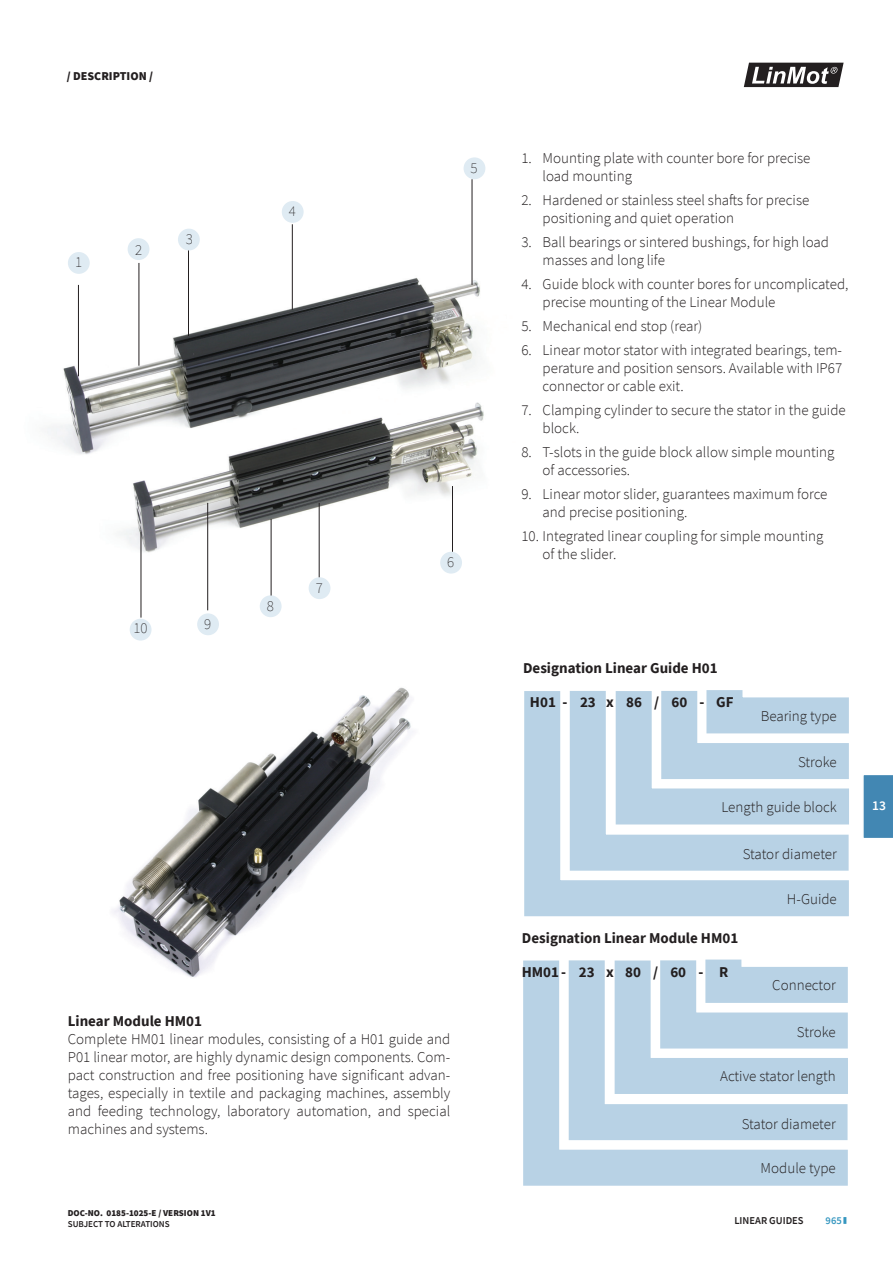
<style>
.page{position:relative;width:893px;height:1263px;background:#fff}
.page>*{position:absolute;margin:0;border:0;box-sizing:border-box;transform-origin:0 0}
.t1{font:300 15px/18px "Source Sans Pro";color:#231f20}
.t2{font:700 15px "Source Sans Pro";color:#231f20}
.t3{font:200 15px "Source Sans Pro";color:#231f20}
.t4{font:600 13.5px "Source Sans Pro";color:#fff}
.t5{font:900 12px "Source Sans Pro";color:#231f20}
.t6{font:600 10.5px "Source Sans Pro";color:#231f20}
.t7{font:600 10.5px "Source Sans Pro";color:#3697c0}
.t8{font:900 9px "Source Sans Pro";color:#231f20}
.t9{font:600 9px "Source Sans Pro";color:#231f20}
</style>
<div class="page">
<svg style="left:743px;top:62px;width:101px;height:26px"></svg>
<svg style="left:885px;top:775px;width:8px;height:63px"></svg>
<svg style="left:843px;top:1217px;width:3px;height:7px"></svg>
<img style="left:47px;top:209px;width:437px;height:363px">
<div style="left:68px;top:252px;width:22px;height:22px;background:#dfebf3;border-radius:50%"></div>
<div style="left:178px;top:229px;width:22px;height:21px;background:#dfebf3;border-radius:50%"></div>
<div style="left:282px;top:201px;width:22px;height:22px;background:#dfebf3;border-radius:50%"></div>
<div style="left:464px;top:157px;width:21px;height:22px;background:#dfebf3;border-radius:50%"></div>
<div style="left:440px;top:552px;width:22px;height:22px;background:#dfebf3;border-radius:50%"></div>
<div style="left:309px;top:577px;width:21px;height:22px;background:#dfebf3;border-radius:50%"></div>
<div style="left:260px;top:595px;width:22px;height:22px;background:#dfebf3;border-radius:50%"></div>
<div style="left:197px;top:613px;width:22px;height:22px;background:#dfebf3;border-radius:50%"></div>
<div style="left:130px;top:619px;width:22px;height:21px;background:#dfebf3;border-radius:50%"></div>
<div style="left:128px;top:238px;width:21px;height:22px;background:#dfebf3;border-radius:50%"></div>
<img style="left:113px;top:687px;width:300px;height:290px">
<svg style="left:524px;top:690px;width:361px;height:227px"></svg>
<svg style="left:523px;top:959px;width:325px;height:227px"></svg>
<hr style="left:78px;top:285px;width:1px;height:91px;background:#231f20">
<hr style="left:139px;top:263px;width:1px;height:103px;background:#231f20">
<hr style="left:188px;top:250px;width:1px;height:86px;background:#231f20">
<hr style="left:292px;top:224px;width:1px;height:86px;background:#231f20">
<hr style="left:452px;top:486px;width:1px;height:66px;background:#231f20">
<hr style="left:319px;top:503px;width:1px;height:74px;background:#231f20">
<hr style="left:271px;top:519px;width:1px;height:76px;background:#231f20">
<hr style="left:207px;top:503px;width:1px;height:107px;background:#231f20">
<hr style="left:141px;top:532px;width:1px;height:86px;background:#231f20">
<hr style="left:472px;top:179px;width:1px;height:106px;background:#231f20">
<p class="t5" style="left:67px;top:67px;width:88px">/ DESCRIPTION /</p>
<p class="t3" style="left:75px;top:253px;width:9px">1</p>
<p class="t3" style="left:135px;top:241px;width:9px">2</p>
<p class="t3" style="left:186px;top:230px;width:9px">3</p>
<p class="t3" style="left:289px;top:202px;width:9px">4</p>
<p class="t3" style="left:134px;top:619px;width:16px">10</p>
<p class="t3" style="left:204px;top:615px;width:9px">9</p>
<p class="t3" style="left:267px;top:597px;width:9px">8</p>
<p class="t3" style="left:316px;top:579px;width:9px">7</p>
<p class="t3" style="left:471px;top:159px;width:9px">5</p>
<p class="t3" style="left:447px;top:553px;width:9px">6</p>
<p class="t2" style="left:68px;top:1011px;width:136px">Linear Module HM01</p>
<p class="t1" style="left:68px;top:1030px;width:384px;text-align:justify">Complete HM01 linear modules, consisting of a H01 guide and P01 linear motor, are highly dynamic design components. Com&shy;pact construction and free positioning have significant advan&shy;tages, especially in textile and packaging machines, assembly and feeding technology, laboratory automation, and special machines and systems.</p>
<p class="t8" style="left:68px;top:1206px;width:149px">DOC-NO. 0185-1025-E / VERSION 1V1</p>
<p class="t8" style="left:68px;top:1206px;width:47px">EDITION 24</p>
<p class="t9" style="left:68px;top:1217px;width:103px">SUBJECT TO ALTERATIONS</p>
<p class="t1" style="left:543px;top:149px;width:269px;text-indent:-21px">1. Mounting plate with counter bore for precise load mounting</p>
<p class="t1" style="left:543px;top:191px;width:268px;text-indent:-21px">2. Hardened or stainless steel shafts for precise positioning and quiet operation</p>
<p class="t1" style="left:543px;top:233px;width:288px;text-indent:-21px">3. Ball bearings or sintered bushings, for high load masses and long life</p>
<p class="t1" style="left:543px;top:275px;width:307px;text-indent:-21px">4. Guide block with counter bores for uncomplicated, precise mounting of the Linear Module</p>
<p class="t1" style="left:521px;top:317px;width:183px">5. Mechanical end stop (rear)</p>
<p class="t1" style="left:543px;top:341px;width:301px;text-align:justify;text-indent:-21px">6. Linear motor stator with integrated bearings, tem&shy;perature and position sensors. Available with IP67 connector or cable exit.</p>
<p class="t1" style="left:543px;top:401px;width:305px;text-indent:-21px">7. Clamping cylinder to secure the stator in the guide block.</p>
<p class="t1" style="left:543px;top:443px;width:293px;text-indent:-21px">8. T-slots in the guide block allow simple mounting of accessories.</p>
<p class="t1" style="left:543px;top:485px;width:286px;text-indent:-21px">9. Linear motor slider, guarantees maximum force and precise positioning.</p>
<p class="t1" style="left:543px;top:527px;width:282px;text-indent:-21px">10. Integrated linear coupling for simple mounting of the slider.</p>
<p class="t2" style="left:523px;top:658px;width:196px">Designation Linear Guide H01</p>
<p class="t2" style="left:530px;top:692px;width:39px">H01 -</p>
<p class="t2" style="left:580px;top:692px;width:17px">23</p>
<p class="t2" style="left:606px;top:692px;width:9px">x</p>
<p class="t2" style="left:626px;top:692px;width:17px">86</p>
<p class="t2" style="left:654px;top:692px;width:7px">/</p>
<p class="t2" style="left:671px;top:692px;width:17px">60</p>
<p class="t2" style="left:699px;top:692px;width:6px">-</p>
<p class="t2" style="left:716px;top:692px;width:19px">GF</p>
<p class="t1" style="left:761px;top:706px;width:78px">Bearing type</p>
<p class="t1" style="left:798px;top:753px;width:40px">Stroke</p>
<p class="t1" style="left:721px;top:798px;width:117px">Length guide block</p>
<p class="t1" style="left:743px;top:845px;width:96px">Stator diameter</p>
<p class="t2" style="left:522px;top:927px;width:218px">Designation Linear Module HM01</p>
<p class="t2" style="left:522px;top:962px;width:46px">HM01-</p>
<p class="t2" style="left:579px;top:962px;width:17px">23</p>
<p class="t2" style="left:606px;top:962px;width:9px">x</p>
<p class="t2" style="left:625px;top:962px;width:17px">80</p>
<p class="t2" style="left:653px;top:962px;width:7px">/</p>
<p class="t2" style="left:670px;top:962px;width:17px">60</p>
<p class="t2" style="left:698px;top:962px;width:6px">-</p>
<p class="t2" style="left:719px;top:962px;width:11px">R</p>
<p class="t1" style="left:787px;top:890px;width:51px">H-Guide</p>
<p class="t1" style="left:772px;top:976px;width:65px">Connector</p>
<p class="t1" style="left:797px;top:1023px;width:40px">Stroke</p>
<p class="t1" style="left:720px;top:1067px;width:117px">Active stator length</p>
<p class="t1" style="left:742px;top:1115px;width:96px">Stator diameter</p>
<p class="t1" style="left:761px;top:1159px;width:77px">Module type</p>
<p class="t6" style="left:734px;top:1214px;width:71px">LINEAR GUIDES</p>
<p class="t7" style="left:826px;top:1214px;width:18px">965</p>
<p class="t4" style="left:872px;top:796px;width:15px">13</p>
</div>
